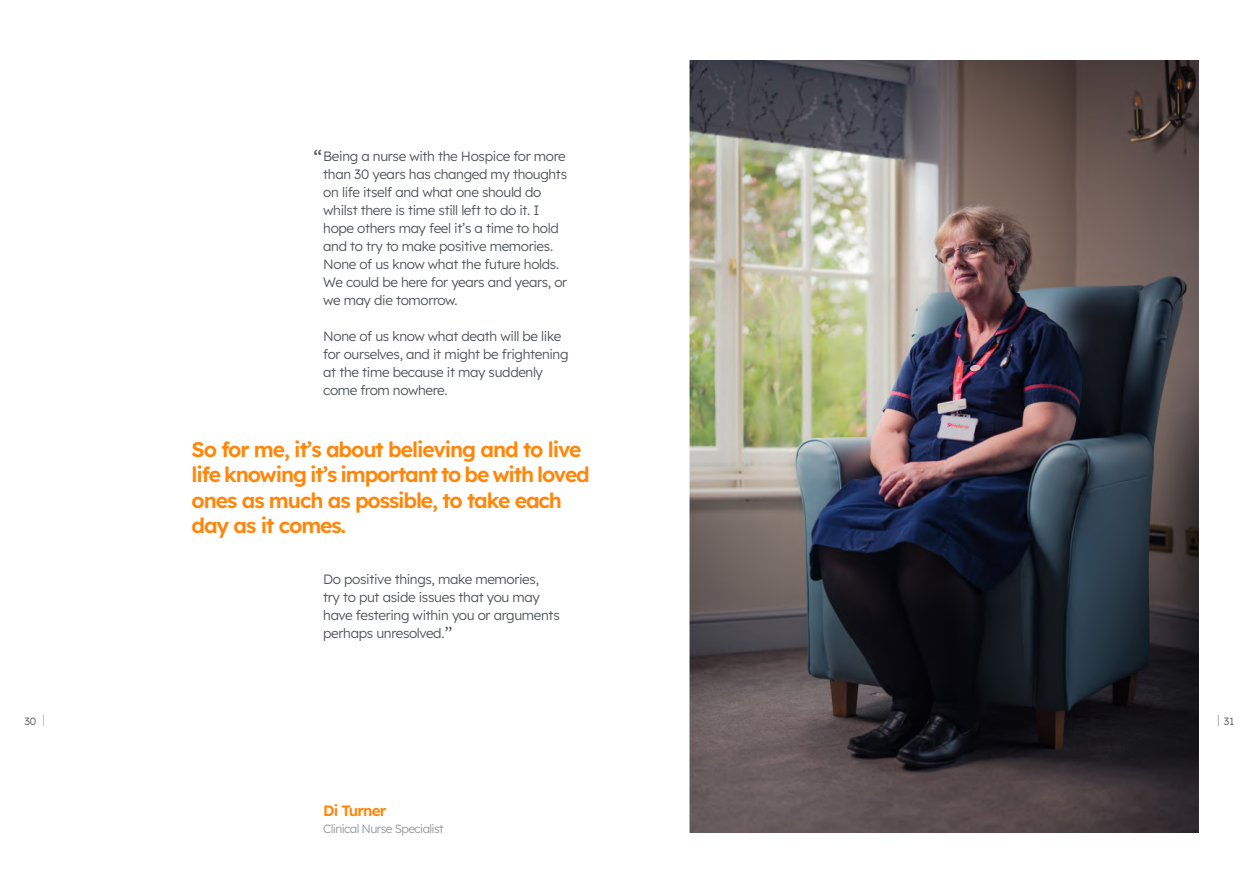
<style>
.page{position:relative;width:1259px;height:893px;background:#fff}
.page>*{position:absolute;margin:0;border:0;box-sizing:border-box;transform-origin:0 0}
.t1{font:300 21.75px "Lexend";color:#52555a}
.t2{font:21px/25.3px "Lexend";letter-spacing:-.05em;color:#ff8609}
.t3{font:15px "Lexend";letter-spacing:-.05em;color:#ff8609}
.t4{font:300 13.5px/18px "Lexend";letter-spacing:-.025em;color:#52555a}
.t5{font:300 12px "Lexend";letter-spacing:-.05em;color:#97999c}
.t6{font:300 10.5px "Lexend";color:#52555a}
.s1{font-weight:200;font-size:21.75px}
.s2{font-family:"Aktiv Grotesk";font-weight:100;font-size:15.75px}
</style>
<div class="page">
<img style="left:690px;top:61px;width:508px;height:771px">
<h1 class="t1" style="left:313px;top:143px;width:11px">“</h1>
<p class="t4" style="left:323px;top:146px;width:246px">Being a nurse with the Hospice for more than 30 years has changed my thoughts on life itself and what one should do whilst there is time still left to do it. I hope others may feel it’s a time to hold and to try to make positive memories.<br>None of us know what the future holds.<br>We could be here for years and years, or we may die tomorrow.</p>
<p class="t4" style="left:323px;top:326px;width:247px">None of us know what death will be like for ourselves, and it might be frightening at the time because it may suddenly come from nowhere.</p>
<h2 class="t2" style="left:192px;top:436px;width:400px">So for me, it’s about believing and to live life knowing it’s important to be with loved ones as much as possible, to take each day as it comes.</h2>
<p class="t4" style="left:323px;top:570px;width:238px">Do positive things, make memories,<br>try to put aside issues that you may have festering within you or arguments perhaps unresolved.<span class="s1">”</span></p>
<p class="t6" style="left:25px;top:713px;width:22px">30 <span class="s2">I</span></p>
<p class="t6" style="left:1217px;top:713px;width:18px"><span class="s2">I</span> 31</p>
<p class="t3" style="left:323px;top:800px;width:65px">Di Turner</p>
<p class="t5" style="left:323px;top:820px;width:122px">Clinical Nurse Specialist</p>
</div>
